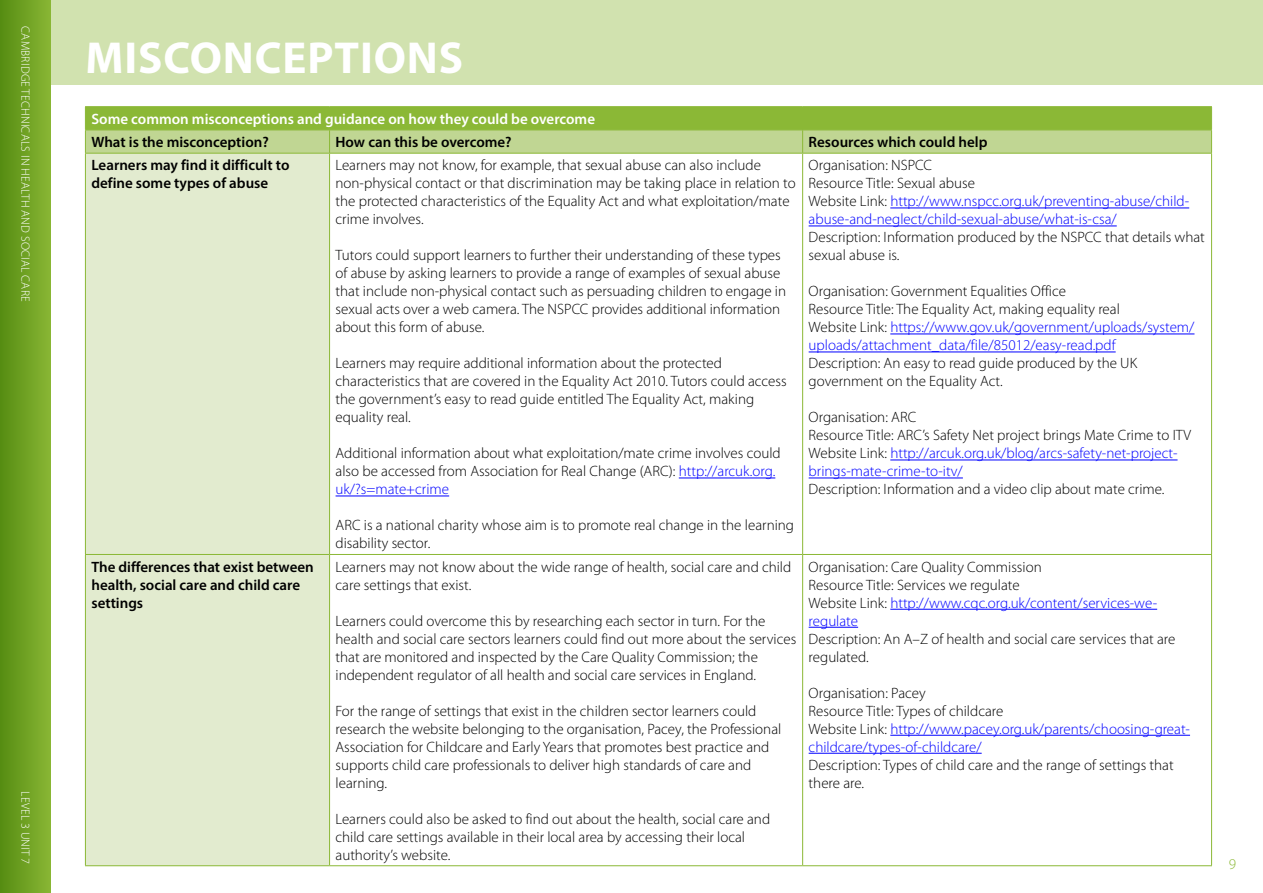
<style>
.page{position:relative;width:1263px;height:893px;background:#fff}
.page>*{position:absolute;margin:0;border:0;box-sizing:border-box;transform-origin:0 0}
.t1{font:700 45px "Myriad Pro";letter-spacing:.02em;color:#fff}
.Body_10pt{font:300 15px/18px "Myriad Pro";color:#000}
.Body_10pt-2{font:300 15px/18px "Myriad Pro";color:#00f}
.Body_10pt-3{font:600 15px/18px "Myriad Pro";color:#000}
.Body_10pt-4{font:600 15px "Myriad Pro";color:#fff}
.t2{font:300 15px "Myriad Pro";color:#8bb836}
.t3{font:300 12px "Myriad Pro";letter-spacing:.02em;color:#fff}
.s1{color:#00f}
.s2{color:#000}
</style>
<div class="page">
<div style="left:0;top:0;width:51px;height:893px;background:linear-gradient(to right,#558c12,#89b634)"></div>
<div style="left:86px;top:154px;width:243px;height:711px;background:#e2ebcf"></div>
<hr style="left:802px;top:154px;width:1px;height:400px;background:#8bb836">
<hr style="left:802px;top:555px;width:1px;height:310px;background:#8bb836">
<hr style="left:85px;top:154px;width:1px;height:400px;background:#8bb836">
<hr style="left:329px;top:154px;width:1px;height:400px;background:#8bb836">
<hr style="left:1211px;top:154px;width:1px;height:400px;background:#8bb836">
<hr style="left:85px;top:554px;width:245px;height:1px;background:#8bb836">
<hr style="left:85px;top:555px;width:1px;height:310px;background:#8bb836">
<hr style="left:330px;top:554px;width:473px;height:1px;background:#8bb836">
<hr style="left:329px;top:555px;width:1px;height:310px;background:#8bb836">
<hr style="left:803px;top:554px;width:409px;height:1px;background:#8bb836">
<hr style="left:1211px;top:555px;width:1px;height:310px;background:#8bb836">
<hr style="left:85px;top:865px;width:245px;height:1px;background:#8bb836">
<hr style="left:330px;top:865px;width:473px;height:1px;background:#8bb836">
<hr style="left:803px;top:865px;width:409px;height:1px;background:#8bb836">
<hr style="left:85px;top:106px;width:245px;height:1px;background:#8bb836">
<hr style="left:330px;top:106px;width:473px;height:1px;background:#8bb836">
<hr style="left:803px;top:106px;width:409px;height:1px;background:#8bb836">
<svg style="left:85px;top:107px;width:1127px;height:46px;background:#a4c662"></svg>
<hr style="left:85px;top:130px;width:245px;height:1px;background:#8bb836">
<hr style="left:85px;top:153px;width:245px;height:1px;background:#8bb836">
<hr style="left:330px;top:130px;width:473px;height:1px;background:#8bb836">
<hr style="left:330px;top:153px;width:473px;height:1px;background:#8bb836">
<hr style="left:803px;top:130px;width:409px;height:1px;background:#8bb836">
<hr style="left:803px;top:153px;width:409px;height:1px;background:#8bb836">
<hr style="left:679px;top:478px;width:96px;height:1px;background:#00f">
<hr style="left:336px;top:496px;width:113px;height:1px;background:#00f">
<hr style="left:890px;top:208px;width:299px;height:1px;background:#00f">
<hr style="left:809px;top:226px;width:308px;height:1px;background:#00f">
<hr style="left:890px;top:334px;width:304px;height:1px;background:#00f">
<hr style="left:809px;top:352px;width:307px;height:1px;background:#00f">
<hr style="left:890px;top:460px;width:287px;height:1px;background:#00f">
<hr style="left:809px;top:478px;width:154px;height:1px;background:#00f">
<hr style="left:890px;top:609px;width:267px;height:1px;background:#00f">
<hr style="left:809px;top:627px;width:49px;height:1px;background:#00f">
<hr style="left:890px;top:735px;width:300px;height:1px;background:#00f">
<hr style="left:809px;top:753px;width:173px;height:1px;background:#00f">
<div style="left:51px;top:0;width:1212px;height:85px;background:#d1e2af"></div>
<p class="t3" style="left:32px;top:26px;width:277px;rotate:90deg">CAMBRIDGE TECHNICALS IN HEALTH AND SOCIAL CARE</p>
<p class="t3" style="left:32px;top:791px;width:75px;rotate:90deg">LEVEL 3 UNIT 7</p>
<p class="t1" style="left:85px;top:28px;width:379px">MISCONCEPTIONS</p>
<p class="Body_10pt-4" style="left:91px;top:109px;width:505px">Some common misconceptions and guidance on how they could be overcome</p>
<p class="Body_10pt-3" style="left:91px;top:133px;width:179px">What is the misconception?</p>
<p class="Body_10pt-3" style="left:336px;top:133px;width:178px">How can this be overcome?</p>
<p class="Body_10pt-3" style="left:809px;top:133px;width:180px">Resources which could help</p>
<p class="Body_10pt-3" style="left:91px;top:156px;width:200px">Learners may find it difficult to define some types of abuse</p>
<p class="Body_10pt" style="left:336px;top:157px;width:462px">Learners may not know, for example, that sexual abuse can also include non-physical contact or that discrimination may be taking place in relation to the protected characteristics of the Equality Act and what exploitation/mate crime involves.</p>
<p class="Body_10pt" style="left:336px;top:247px;width:452px">Tutors could support learners to further their understanding of these types of abuse by asking learners to provide a range of examples of sexual abuse that include non-physical contact such as persuading children to engage in sexual acts over a web camera. The NSPCC provides additional information about this form of abuse.</p>
<p class="Body_10pt" style="left:336px;top:355px;width:453px">Learners may require additional information about the protected characteristics that are covered in the Equality Act 2010. Tutors could access the government’s easy to read guide entitled The Equality Act, making equality real.</p>
<p class="Body_10pt" style="left:336px;top:445px;width:447px">Additional information about what exploitation/mate crime involves could also be accessed from Association for Real Change (ARC): <span class="s1">http://arcuk.org. uk/?s=mate+crime</span></p>
<p class="Body_10pt" style="left:336px;top:517px;width:460px">ARC is a national charity whose aim is to promote real change in the learning disability sector.</p>
<p class="Body_10pt" style="left:809px;top:157px;width:125px">Organisation: NSPCC</p>
<p class="Body_10pt" style="left:809px;top:175px;width:168px">Resource Title: Sexual abuse</p>
<p class="Body_10pt-2" style="left:809px;top:193px;width:382px"><span class="s2">Website Link:</span> http://www.nspcc.org.uk/preventing-abuse/child&shy;abuse-and-neglect/child-sexual-abuse/what-is-csa/</p>
<p class="Body_10pt" style="left:809px;top:229px;width:398px">Description: Information produced by the NSPCC that details what sexual abuse is.</p>
<p class="Body_10pt" style="left:809px;top:283px;width:259px">Organisation: Government Equalities Office</p>
<p class="Body_10pt" style="left:809px;top:301px;width:313px">Resource Title: The Equality Act, making equality real</p>
<p class="Body_10pt-2" style="left:809px;top:319px;width:387px"><span class="s2">Website Link:</span> https://www.gov.uk/government/uploads/system/ uploads/attachment_data/file/85012/easy-read.pdf</p>
<p class="Body_10pt" style="left:809px;top:355px;width:330px">Description: An easy to read guide produced by the UK government on the Equality Act.</p>
<p class="Body_10pt" style="left:809px;top:409px;width:109px">Organisation: ARC</p>
<p class="Body_10pt" style="left:809px;top:427px;width:384px">Resource Title: ARC’s Safety Net project brings Mate Crime to ITV</p>
<p class="Body_10pt-2" style="left:809px;top:445px;width:370px"><span class="s2">Website Link:</span> http://arcuk.org.uk/blog/arcs-safety-net-project&shy;brings-mate-crime-to-itv/</p>
<p class="Body_10pt" style="left:809px;top:481px;width:357px">Description: Information and a video clip about mate crime.</p>
<p class="Body_10pt-3" style="left:91px;top:557px;width:224px">The differences that exist between health, social care and child care settings</p>
<p class="Body_10pt" style="left:336px;top:558px;width:457px">Learners may not know about the wide range of health, social care and child care settings that exist.</p>
<p class="Body_10pt" style="left:336px;top:612px;width:462px">Learners could overcome this by researching each sector in turn. For the health and social care sectors learners could find out more about the services that are monitored and inspected by the Care Quality Commission; the independent regulator of all health and social care services in England.</p>
<p class="Body_10pt" style="left:336px;top:702px;width:447px">For the range of settings that exist in the children sector learners could research the website belonging to the organisation, Pacey, the Professional Association for Childcare and Early Years that promotes best practice and supports child care professionals to deliver high standards of care and learning.</p>
<p class="Body_10pt" style="left:336px;top:810px;width:436px">Learners could also be asked to find out about the health, social care and child care settings available in their local area by accessing their local authority’s website.</p>
<p class="Body_10pt" style="left:809px;top:558px;width:235px">Organisation: Care Quality Commission</p>
<p class="Body_10pt" style="left:809px;top:576px;width:213px">Resource Title: Services we regulate</p>
<p class="Body_10pt-2" style="left:809px;top:594px;width:350px"><span class="s2">Website Link:</span> http://www.cqc.org.uk/content/services-we&shy;regulate</p>
<p class="Body_10pt" style="left:809px;top:630px;width:368px">Description: An A–Z of health and social care services that are regulated.</p>
<p class="Body_10pt" style="left:809px;top:684px;width:119px">Organisation: Pacey</p>
<p class="Body_10pt" style="left:809px;top:702px;width:196px">Resource Title: Types of childcare</p>
<p class="Body_10pt-2" style="left:809px;top:720px;width:383px"><span class="s2">Website Link:</span> http://www.pacey.org.uk/parents/choosing-great&shy;childcare/types-of-childcare/</p>
<p class="Body_10pt" style="left:809px;top:756px;width:367px">Description: Types of child care and the range of settings that there are.</p>
<p class="t2" style="left:1229px;top:855px;width:9px">9</p>
</div>
